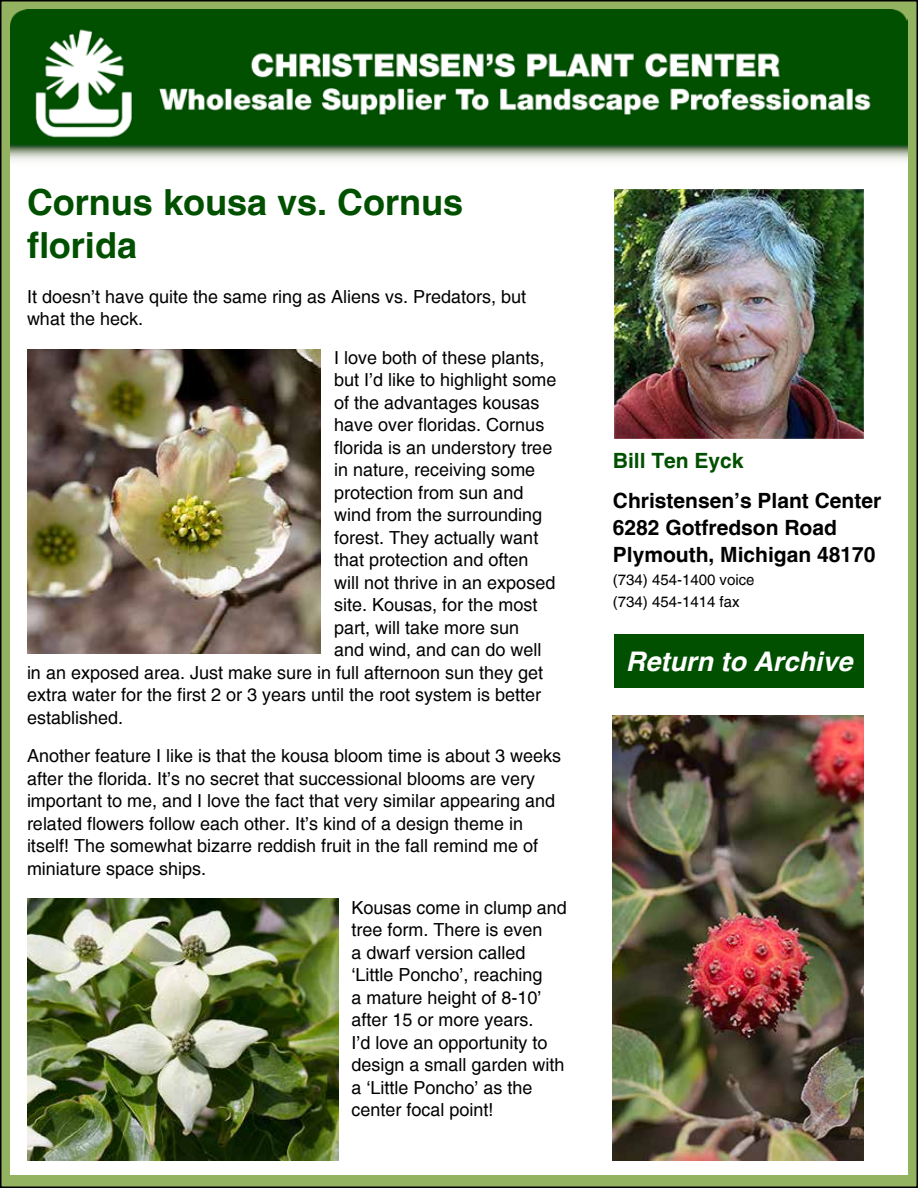
<style>
.page{position:relative;width:918px;height:1188px;background:#fff}
.page>*{position:absolute;margin:0;border:0;box-sizing:border-box;transform-origin:0 0}
.t1{font:700 36px/43.2px "Helvetica";color:#005000}
.t2{font:italic 700 27px "Helvetica";color:#fff}
.t3{font:700 21px/27px "Helvetica";color:#000}
.t4{font:700 21px "Helvetica";color:#005000}
.t5{font:18px/22.5px "Helvetica";color:#000}
.t6{font:15px/22.5px "Helvetica";color:#000}
</style>
<div class="page">
<div style="left:1px;top:1px;width:916px;height:1186px;background:#93b361"></div>
<div style="left:10px;top:155px;width:898px;height:1019px;background:#fff"></div>
<img style="left:10px;top:9px;width:898px;height:152px">
<div style="left:614px;top:634px;width:250px;height:54px;background:#005000"></div>
<img style="left:614px;top:189px;width:250px;height:250px">
<img style="left:27px;top:350px;width:294px;height:304px">
<img style="left:27px;top:899px;width:311px;height:262px">
<img style="left:613px;top:716px;width:251px;height:445px">
<h1 class="t1" style="left:27px;top:183px;width:438px">Cornus kousa vs. Cornus florida</h1>
<p class="t5" style="left:27px;top:286px;width:501px">It doesn’t have quite the same ring as Aliens vs. Predators, but what the heck.</p>
<p class="t5" style="left:334px;top:347px;width:212px">I love both of these plants,</p>
<p class="t5" style="left:334px;top:369px;width:224px">but I’d like to highlight some</p>
<p class="t5" style="left:334px;top:392px;width:207px">of the advantages kousas</p>
<p class="t5" style="left:334px;top:414px;width:212px">have over floridas. Cornus</p>
<p class="t5" style="left:334px;top:437px;width:220px">florida is an understory tree</p>
<p class="t5" style="left:334px;top:459px;width:203px">in nature, receiving some</p>
<p class="t5" style="left:334px;top:482px;width:191px">protection from sun and</p>
<p class="t5" style="left:334px;top:504px;width:210px">wind from the surrounding</p>
<p class="t5" style="left:334px;top:527px;width:206px">forest. They actually want</p>
<p class="t5" style="left:334px;top:549px;width:196px">that protection and often</p>
<p class="t5" style="left:334px;top:572px;width:223px">will not thrive in an exposed</p>
<p class="t5" style="left:334px;top:594px;width:205px">site. Kousas, for the most</p>
<p class="t5" style="left:334px;top:617px;width:187px">part, will take more sun</p>
<p class="t5" style="left:334px;top:639px;width:209px">and wind, and can do well</p>
<p class="t5" style="left:27px;top:662px;width:518px">in an exposed area. Just make sure in full afternoon sun they get</p>
<p class="t5" style="left:27px;top:684px;width:516px">extra water for the first 2 or 3 years until the root system is better</p>
<p class="t5" style="left:27px;top:707px;width:98px">established.</p>
<p class="t5" style="left:27px;top:745px;width:536px">Another feature I like is that the kousa bloom time is about 3 weeks after the florida. It’s no secret that successional blooms are very important to me, and I love the fact that very similar appearing and related flowers follow each other. It’s kind of a design theme in itself! The somewhat bizarre reddish fruit in the fall remind me of miniature space ships.</p>
<p class="t5" style="left:352px;top:897px;width:217px">Kousas come in clump and tree form. There is even<br>a dwarf version called ‘Little Poncho’, reaching<br>a mature height of 8-10’ after 15 or more years.<br>I’d love an opportunity to design a small garden with a ‘Little Poncho’ as the center focal point!</p>
<p class="t4" style="left:613px;top:447px;width:132px">Bill Ten Eyck</p>
<p class="t3" style="left:613px;top:488px;width:270px">Christensen’s Plant Center<br>6282 Gotfredson Road<br>Plymouth, Michigan 48170</p>
<p class="t6" style="left:613px;top:569px;width:143px">(734) 454-1400 voice (734) 454-1414 fax</p>
<h2 class="t2" style="left:626px;top:645px;width:228px">Return to Archive</h2>
</div>
